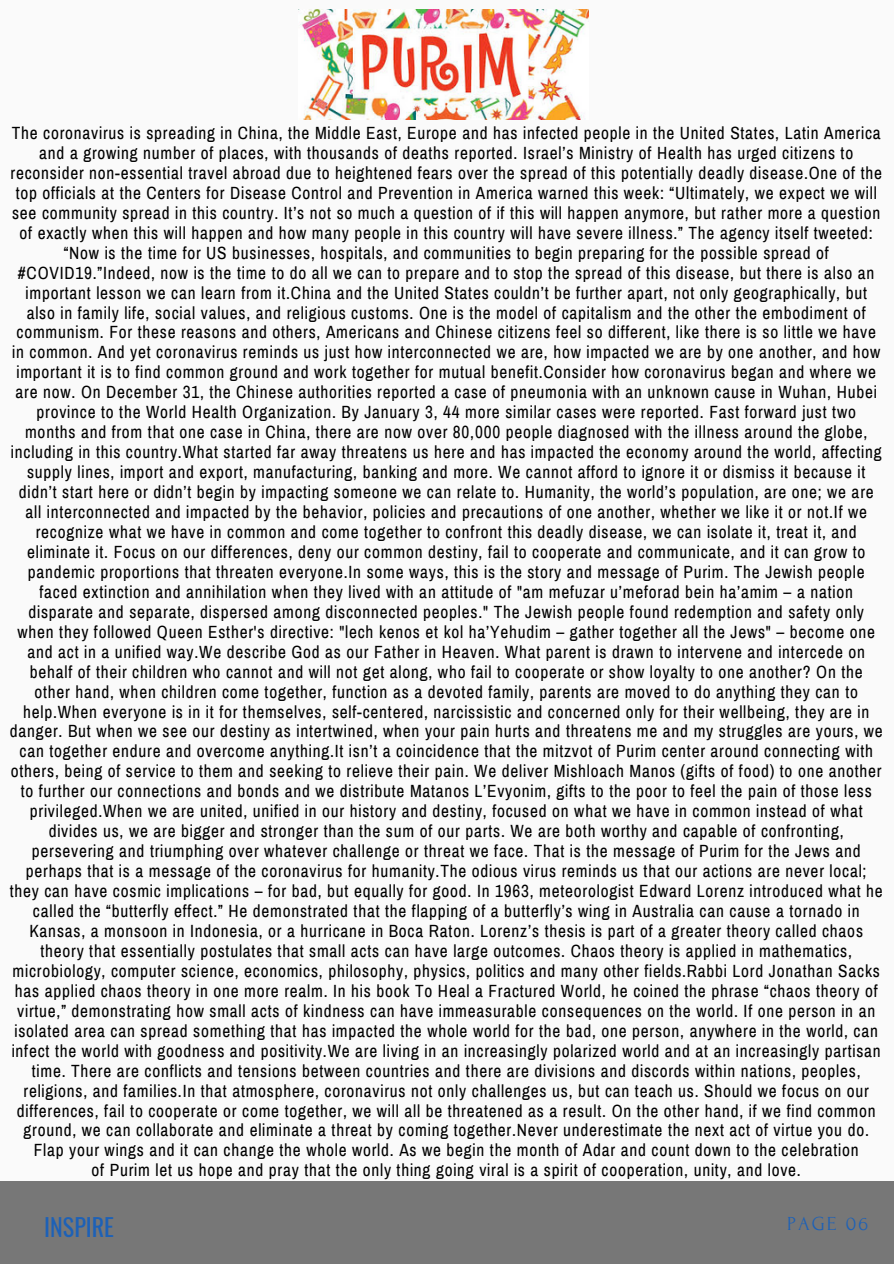
<style>
.page{position:relative;width:894px;height:1264px;background:#fff}
.page>*{position:absolute;margin:0;border:0;box-sizing:border-box;transform-origin:0 0}
.t1{font:24px "Oswald";color:#1d61b7}
.t2{font:19.8px "Forum";letter-spacing:.1em;color:#1d61b7}
.t3{font:17.25px/20px "Archivo Narrow";letter-spacing:.045em;color:#000;text-align:center}
</style>
<div class="page">
<div style="left:0;top:0;width:893px;height:1263px;background:#fafafa"></div>
<div style="left:0;top:1181px;width:893px;height:82px;background:#777"></div>
<img style="left:299px;top:9px;width:289px;height:111px">
<p class="t3" style="left:10px;top:123px;width:874px">The coronavirus is spreading in China, the Middle East, Europe and has infected people in the United States, Latin America and a growing number of places, with thousands of deaths reported. Israel’s Ministry of Health has urged citizens to reconsider non-essential travel abroad due to heightened fears over the spread of this potentially deadly disease.One of the top officials at the Centers for Disease Control and Prevention in America warned this week: “Ultimately, we expect we will see community spread in this country. It’s not so much a question of if this will happen anymore, but rather more a question of exactly when this will happen and how many people in this country will have severe illness.” The agency itself tweeted: “Now is the time for US businesses, hospitals, and communities to begin preparing for the possible spread of #COVID19.”Indeed, now is the time to do all we can to prepare and to stop the spread of this disease, but there is also an important lesson we can learn from it.China and the United States couldn’t be further apart, not only geographically, but also in family life, social values, and religious customs. One is the model of capitalism and the other the embodiment of communism. For these reasons and others, Americans and Chinese citizens feel so different, like there is so little we have in common. And yet coronavirus reminds us just how interconnected we are, how impacted we are by one another, and how important it is to find common ground and work together for mutual benefit.Consider how coronavirus began and where we are now. On December 31, the Chinese authorities reported a case of pneumonia with an unknown cause in Wuhan, Hubei province to the World Health Organization. By January 3, 44 more similar cases were reported. Fast forward just two months and from that one case in China, there are now over 80,000 people diagnosed with the illness around the globe, including in this country.What started far away threatens us here and has impacted the economy around the world, affecting supply lines, import and export, manufacturing, banking and more. We cannot afford to ignore it or dismiss it because it didn’t start here or didn’t begin by impacting someone we can relate to. Humanity, the world’s population, are one; we are all interconnected and impacted by the behavior, policies and precautions of one another, whether we like it or not.If we recognize what we have in common and come together to confront this deadly disease, we can isolate it, treat it, and eliminate it. Focus on our differences, deny our common destiny, fail to cooperate and communicate, and it can grow to pandemic proportions that threaten everyone.In some ways, this is the story and message of Purim. The Jewish people faced extinction and annihilation when they lived with an attitude of "am mefuzar u’meforad bein ha’amim – a nation disparate and separate, dispersed among disconnected peoples." The Jewish people found redemption and safety only when they followed Queen Esther's directive: "lech kenos et kol ha’Yehudim – gather together all the Jews" – become one and act in a unified way.We describe God as our Father in Heaven. What parent is drawn to intervene and intercede on behalf of their children who cannot and will not get along, who fail to cooperate or show loyalty to one another? On the<br>other hand, when children come together, function as a devoted family, parents are moved to do anything they can to help.When everyone is in it for themselves, self-centered, narcissistic and concerned only for their wellbeing, they are in danger. But when we see our destiny as intertwined, when your pain hurts and threatens me and my struggles are yours, we can together endure and overcome anything.It isn’t a coincidence that the mitzvot of Purim center around connecting with others, being of service to them and seeking to relieve their pain. We deliver Mishloach Manos (gifts of food) to one another to further our connections and bonds and we distribute Matanos L’Evyonim, gifts to the poor to feel the pain of those less privileged.When we are united, unified in our history and destiny, focused on what we have in common instead of what divides us, we are bigger and stronger than the sum of our parts. We are both worthy and capable of confronting, persevering and triumphing over whatever challenge or threat we face. That is the message of Purim for the Jews and perhaps that is a message of the coronavirus for humanity.The odious virus reminds us that our actions are never local; they can have cosmic implications – for bad, but equally for good. In 1963, meteorologist Edward Lorenz introduced what he called the “butterfly effect.” He demonstrated that the flapping of a butterfly’s wing in Australia can cause a tornado in Kansas, a monsoon in Indonesia, or a hurricane in Boca Raton. Lorenz’s thesis is part of a greater theory called chaos theory that essentially postulates that small acts can have large outcomes. Chaos theory is applied in mathematics, microbiology, computer science, economics, philosophy, physics, politics and many other fields.Rabbi Lord Jonathan Sacks has applied chaos theory in one more realm. In his book To Heal a Fractured World, he coined the phrase “chaos theory of virtue,” demonstrating how small acts of kindness can have immeasurable consequences on the world. If one person in an isolated area can spread something that has impacted the whole world for the bad, one person, anywhere in the world, can infect the world with goodness and positivity.We are living in an increasingly polarized world and at an increasingly partisan time. There are conflicts and tensions between countries and there are divisions and discords within nations, peoples, religions, and families.In that atmosphere, coronavirus not only challenges us, but can teach us. Should we focus on our differences, fail to cooperate or come together, we will all be threatened as a result. On the other hand, if we find common ground, we can collaborate and eliminate a threat by coming together.Never underestimate the next act of virtue you do.<br>Flap your wings and it can change the whole world. As we begin the month of Adar and count down to the celebration<br>of Purim let us hope and pray that the only thing going viral is a spirit of cooperation, unity, and love.</p>
<h1 class="t1" style="left:44px;top:1208px;width:71px">INSPIRE</h1>
<p class="t2" style="left:787px;top:1212px;width:82px">PAGE 06</p>
</div>
